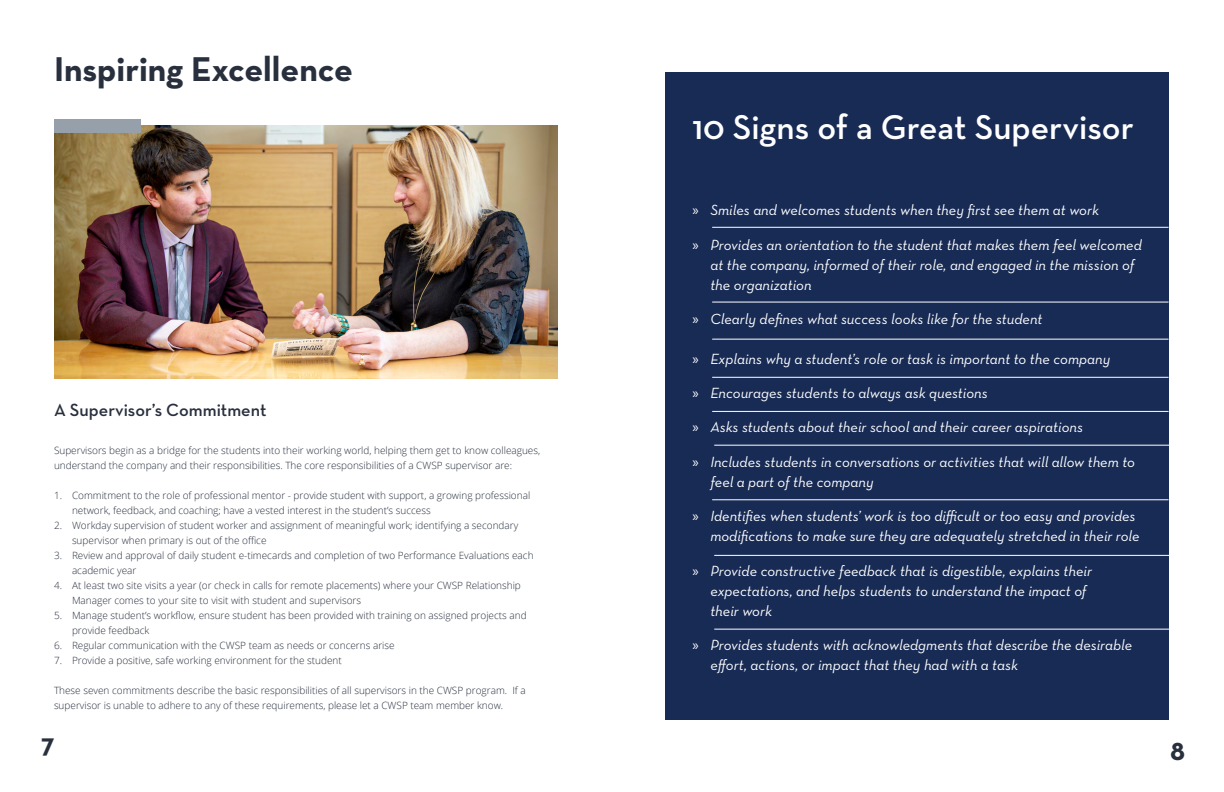
<style>
.page{position:relative;width:1224px;height:792px;background:#fff}
.page>*{position:absolute;margin:0;border:0;box-sizing:border-box;transform-origin:0 0}
.t1{font:600 35px "Neutraface Text";color:#fff}
.t2{font:700 35px "Neutraface Text";color:#282f3d}
.t3{font:700 28px "Neutraface Text";color:#282f3d}
.t4{font:600 18px "Neutraface Text";color:#282f3d}
.t5{font:italic 15px/20px "Neutraface Text";color:#fff}
.t6{font:300 10px/15px "Open Sans";color:#282f3d}
.s1{font-family:"Myriad Pro";font-style:normal}
</style>
<div class="page">
<img style="left:54px;top:126px;width:504px;height:252px">
<div style="left:54px;top:119px;width:87px;height:13px;background:#96a0aa"></div>
<div style="left:665px;top:72px;width:504px;height:648px;background:#182b55"></div>
<hr style="left:712px;top:227px;width:457px;height:1px;background:#fff">
<hr style="left:712px;top:339px;width:457px;height:1px;background:#fff">
<hr style="left:712px;top:377px;width:457px;height:1px;background:#fff">
<hr style="left:712px;top:411px;width:457px;height:1px;background:#fff">
<hr style="left:714px;top:445px;width:457px;height:1px;background:#fff">
<hr style="left:712px;top:499px;width:457px;height:1px;background:#fff">
<hr style="left:714px;top:555px;width:457px;height:1px;background:#fff">
<hr style="left:714px;top:629px;width:457px;height:1px;background:#fff">
<hr style="left:712px;top:302px;width:457px;height:1px;background:#fff">
<h1 class="t2" style="left:54px;top:47px;width:301px">Inspiring Excellence</h1>
<h3 class="t4" style="left:54px;top:399px;width:214px">A Supervisor’s Commitment</h3>
<p class="t6" style="left:54px;top:442px;width:488px">Supervisors begin as a bridge for the students into their working world, helping them get to know colleagues, understand the company and their responsibilities. The core responsibilities of a CWSP supervisor are:</p>
<p class="t6" style="left:72px;top:487px;width:460px;text-indent:-18px">1. Commitment to the role of professional mentor - provide student with support, a growing professional network, feedback, and coaching; have a vested interest in the student’s success</p>
<p class="t6" style="left:72px;top:517px;width:448px;text-indent:-18px">2. Workday supervision of student worker and assignment of meaningful work; identifying a secondary supervisor when primary is out of the office</p>
<p class="t6" style="left:72px;top:547px;width:463px;text-indent:-18px">3. Review and approval of daily student e-timecards and completion of two Performance Evaluations each academic year</p>
<p class="t6" style="left:72px;top:577px;width:450px;text-indent:-18px">4. At least two site visits a year (or check in calls for remote placements) where your CWSP Relationship<br>Manager comes to your site to visit with student and supervisors</p>
<p class="t6" style="left:72px;top:607px;width:456px;text-indent:-18px">5. Manage student’s workflow, ensure student has been provided with training on assigned projects and provide feedback</p>
<p class="t6" style="left:54px;top:637px;width:342px">6. Regular communication with the CWSP team as needs or concerns arise</p>
<p class="t6" style="left:54px;top:652px;width:289px">7. Provide a positive, safe working environment for the student</p>
<p class="t6" style="left:54px;top:682px;width:473px">These seven commitments describe the basic responsibilities of all supervisors in the CWSP program. If a supervisor is unable to adhere to any of these requirements, please let a CWSP team member know.</p>
<h1 class="t1" style="left:692px;top:105px;width:443px">10 Signs of a Great Supervisor</h1>
<h3 class="t5" style="left:692px;top:200px;width:408px"><span class="s1">»</span> Smiles and welcomes students when they first see them at work</h3>
<h3 class="t5" style="left:710px;top:235px;width:433px;text-indent:-18px"><span class="s1">»</span> Provides an orientation to the student that makes them feel welcomed at the company, informed of their role, and engaged in the mission of the organization</h3>
<h3 class="t5" style="left:692px;top:309px;width:352px"><span class="s1">»</span> Clearly defines what success looks like for the student</h3>
<h3 class="t5" style="left:692px;top:348px;width:419px"><span class="s1">»</span> Explains why a student’s role or task is important to the company</h3>
<h3 class="t5" style="left:692px;top:383px;width:297px"><span class="s1">»</span> Encourages students to always ask questions</h3>
<h3 class="t5" style="left:692px;top:417px;width:392px"><span class="s1">»</span> Asks students about their school and their career aspirations</h3>
<h3 class="t5" style="left:710px;top:452px;width:426px;text-indent:-18px"><span class="s1">»</span> Includes students in conversations or activities that will allow them to feel a part of the company</h3>
<h3 class="t5" style="left:692px;top:506px;width:449px;text-align:right"><span class="s1">»</span> Identifies when students’ work is too difficult or too easy and provides modifications to make sure they are adequately stretched in their role</h3>
<h3 class="t5" style="left:710px;top:560px;width:383px;text-indent:-18px"><span class="s1">»</span> Provide constructive feedback that is digestible, explains their expectations, and helps students to understand the impact of their work</h3>
<h3 class="t5" style="left:710px;top:635px;width:423px;text-indent:-18px"><span class="s1">»</span> Provides students with acknowledgments that describe the desirable effort, actions, or impact that they had with a task</h3>
<h2 class="t3" style="left:41px;top:726px;width:15px">7</h2>
<h2 class="t3" style="left:1170px;top:732px;width:17px">8</h2>
</div>
